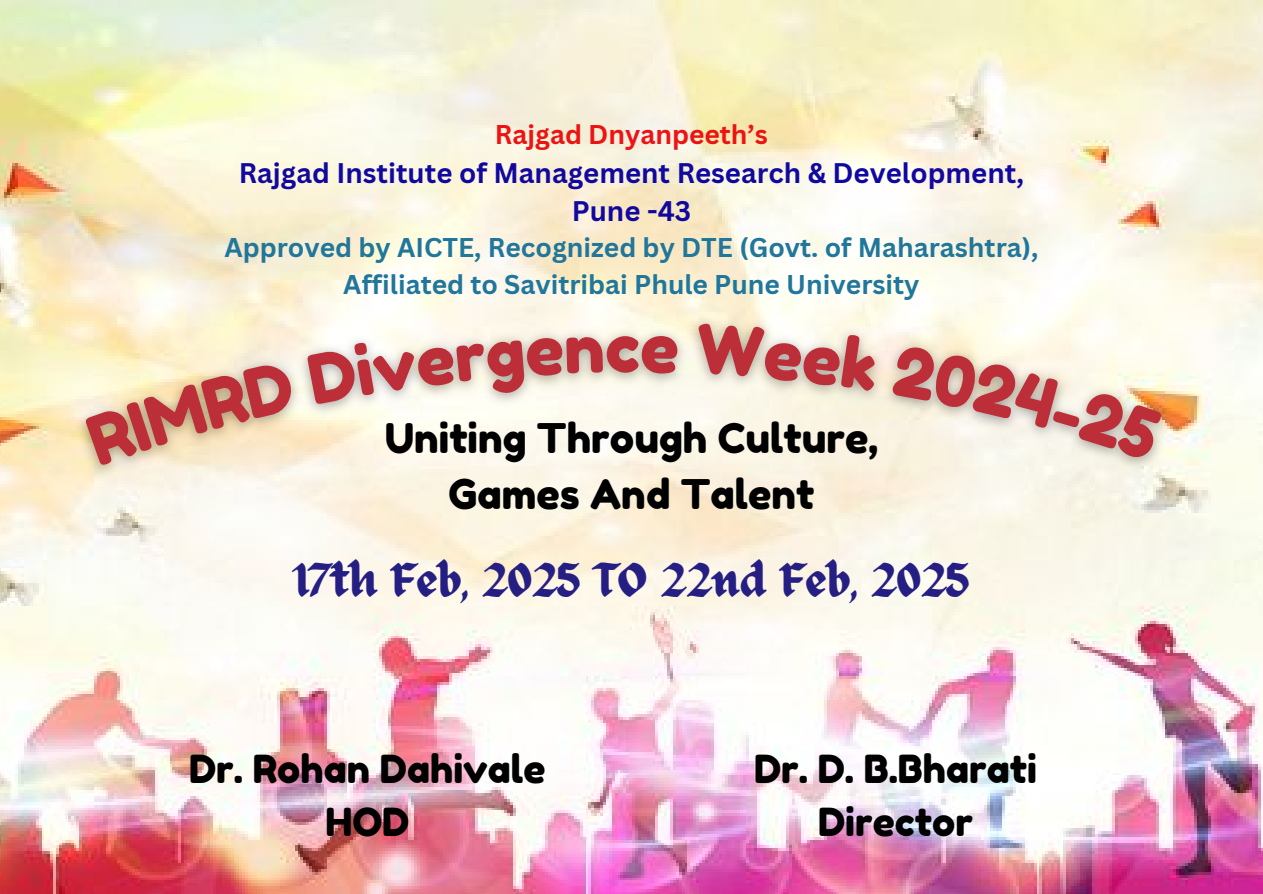
<style>
.page{position:relative;width:1263px;height:894px;background:#fff}
.page>*{position:absolute;margin:0;border:0;box-sizing:border-box;transform-origin:0 0}
.t1{font:67.95px "Fredoka One";color:#bc2f38}
.t2{font:46.8px "ED Celandine";color:#251f84}
.t3{font:40.8px "Fredoka One";color:#000}
.t4{font:38.55px/53.2px "Fredoka One";color:#000;text-align:center}
.t5{font:700 27.6px/37.8px "Canva Sans";color:#11099f;text-align:center}
.t6{font:700 26.4px/36.9px "Canva Sans";color:#20769b;text-align:center}
.t7{font:700 26.4px "Canva Sans";color:#ed1313}
</style>
<div class="page">
<img style="left:0;top:0;width:1263px;height:893px">
<img style="left:60px;top:305px;width:1128px;height:188px">
<svg style="left:84px;top:359px;width:212px;height:107px;background:#e2d3b3"></svg>
<svg style="left:307px;top:336px;width:296px;height:68px"></svg>
<svg style="left:641px;top:335px;width:37px;height:38px"></svg>
<svg style="left:696px;top:322px;width:185px;height:69px;background:#dbd6c8"></svg>
<svg style="left:892px;top:344px;width:271px;height:117px;background:#e4decf"></svg>
<p class="t7" style="left:495px;top:116px;width:274px">Rajgad Dnyanpeeth’s</p>
<p class="t5" style="left:239px;top:153px;width:787px">Rajgad Institute of Management Research &amp; Development,<br>Pune -43</p>
<p class="t6" style="left:224px;top:228px;width:816px">Approved by AICTE, Recognized by DTE (Govt. of Maharashtra),<br>Affiliated to Savitribai Phule Pune University</p>
<h1 class="t1" style="left:605px;top:306px;width:37px">c</h1>
<h3 class="t3" style="left:385px;top:413px;width:495px">Uniting Through Culture,</h3>
<h3 class="t3" style="left:448px;top:469px;width:367px">Games And Talent</h3>
<h2 class="t2" style="left:293px;top:554px;width:678px">17th Feb, 2025 TO 22nd Feb, 2025</h2>
<h3 class="t4" style="left:189px;top:741px;width:358px">Dr. Rohan Dahivale<br>HOD</h3>
<h3 class="t4" style="left:754px;top:741px;width:285px">Dr. D. B.Bharati<br>Director</h3>
</div>
